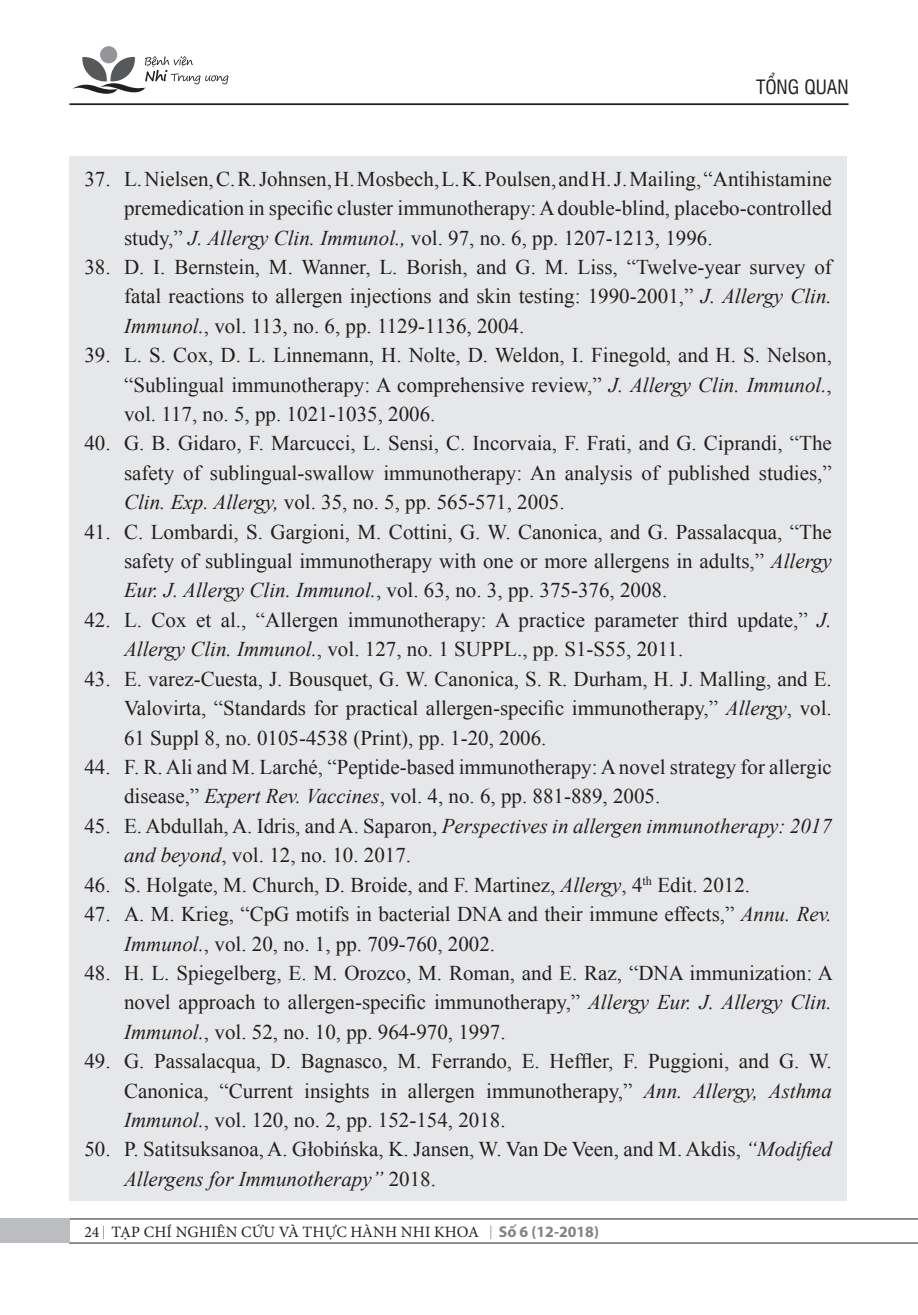
<style>
.page{position:relative;width:918px;height:1315px;background:#fff}
.page>*{position:absolute;margin:0;border:0;box-sizing:border-box;transform-origin:0 0}
.t1{font:21px/29.4px "Times New Roman";color:#231f20;text-align:justify}
.t2{font:19.25px "UTM Swiss Condensed";color:#231f20}
.t3{font:15.75px "Minion Pro";letter-spacing:.005em;color:#231f20}
.s1{font-style:italic}
.s2{font-family:"Myriad Pro";font-weight:300;font-size:19.6px}
.s3{font-family:"Myriad Pro";font-weight:700;color:#808285}
</style>
<div class="page">
<hr style="left:69px;top:103px;width:779px;height:2px;background:#231f20">
<div style="left:69px;top:156px;width:778px;height:1044px;background:#e6e7e9"></div>
<svg style="left:72px;top:56px;width:156px;height:38px"></svg>
<div style="left:100px;top:46px;width:17px;height:17px;background:#939598;border-radius:50%"></div>
<hr style="left:69px;top:1218px;width:849px;height:1px;background:#231f20">
<hr style="left:69px;top:1242px;width:849px;height:1px;background:#231f20">
<div style="left:0;top:1218px;width:70px;height:25px;background:#bcbdc0"></div>
<p class="t2" style="left:756px;top:73px;width:94px">TỔNG QUAN</p>
<p class="t1" style="left:124px;top:164px;width:709px;text-indent:-40px">37. L. Nielsen, C. R. Johnsen, H. Mosbech, L. K. Poulsen, and H. J. Mailing, “Antihistamine premedication in specific cluster immunotherapy: A double-blind, placebo-controlled study,” <span class="s1">J. Allergy Clin. Immunol.,</span> vol. 97, no. 6, pp. 1207-1213, 1996.</p>
<p class="t1" style="left:124px;top:252px;width:709px;text-indent:-40px">38. D. I. Bernstein, M. Wanner, L. Borish, and G. M. Liss, “Twelve-year survey of fatal reactions to allergen injections and skin testing: 1990-2001,” <span class="s1">J. Allergy Clin.<br>Immunol.</span>, vol. 113, no. 6, pp. 1129-1136, 2004.</p>
<p class="t1" style="left:124px;top:340px;width:709px;text-indent:-40px">39. L. S. Cox, D. L. Linnemann, H. Nolte, D. Weldon, I. Finegold, and H. S. Nelson, “Sublingual immunotherapy: A comprehensive review,” <span class="s1">J. Allergy Clin. Immunol.</span>, vol. 117, no. 5, pp. 1021-1035, 2006.</p>
<p class="t1" style="left:124px;top:428px;width:709px;text-indent:-40px">40. G. B. Gidaro, F. Marcucci, L. Sensi, C. Incorvaia, F. Frati, and G. Ciprandi, “The safety of sublingual-swallow immunotherapy: An analysis of published studies,” <span class="s1">Clin. Exp. Allergy,</span> vol. 35, no. 5, pp. 565-571, 2005.</p>
<p class="t1" style="left:124px;top:516px;width:709px;text-indent:-40px">41. C. Lombardi, S. Gargioni, M. Cottini, G. W. Canonica, and G. Passalacqua, “The safety of sublingual immunotherapy with one or more allergens in adults,” <span class="s1">Allergy Eur. J. Allergy Clin. Immunol.</span>, vol. 63, no. 3, pp. 375-376, 2008.</p>
<p class="t1" style="left:124px;top:605px;width:709px;text-indent:-40px">42. L. Cox et al., “Allergen immunotherapy: A practice parameter third update,” <span class="s1">J.<br>Allergy Clin. Immunol.</span>, vol. 127, no. 1 SUPPL., pp. S1-S55, 2011.</p>
<p class="t1" style="left:124px;top:663px;width:709px;text-indent:-40px">43. E. varez-Cuesta, J. Bousquet, G. W. Canonica, S. R. Durham, H. J. Malling, and E.<br>Valovirta, “Standards for practical allergen-specific immunotherapy,” <span class="s1">Allergy</span>, vol.<br>61 Suppl 8, no. 0105-4538 (Print), pp. 1-20, 2006.</p>
<p class="t1" style="left:124px;top:752px;width:709px;text-indent:-40px">44. F. R. Ali and M. Larché, “Peptide-based immunotherapy: A novel strategy for allergic disease,” <span class="s1">Expert Rev. Vaccines</span>, vol. 4, no. 6, pp. 881-889, 2005.</p>
<p class="t1" style="left:124px;top:810px;width:709px;text-indent:-40px">45. E. Abdullah, A. Idris, and A. Saparon, <span class="s1">Perspectives in allergen immunotherapy: 2017 and beyond</span>, vol. 12, no. 10. 2017.</p>
<p class="t1" style="left:84px;top:869px;width:667px">46. S. Holgate, M. Church, D. Broide, and F. Martinez, <span class="s1">Allergy</span>, 4<sup>th</sup> Edit. 2012.</p>
<p class="t1" style="left:124px;top:899px;width:709px;text-indent:-40px">47. A. M. Krieg, “CpG motifs in bacterial DNA and their immune effects,” <span class="s1">Annu. Rev.<br>Immunol.</span>, vol. 20, no. 1, pp. 709-760, 2002.</p>
<p class="t1" style="left:124px;top:958px;width:710px;text-indent:-40px">48. H. L. Spiegelberg, E. M. Orozco, M. Roman, and E. Raz, “DNA immunization: A novel approach to allergen-specific immunotherapy,” <span class="s1">Allergy Eur. J. Allergy Clin.<br>Immunol.</span>, vol. 52, no. 10, pp. 964-970, 1997.</p>
<p class="t1" style="left:124px;top:1046px;width:709px;text-indent:-40px">49. G. Passalacqua, D. Bagnasco, M. Ferrando, E. Heffler, F. Puggioni, and G. W.<br>Canonica, “Current insights in allergen immunotherapy,” <span class="s1">Ann. Allergy, Asthma Immunol.</span>, vol. 120, no. 2, pp. 152-154, 2018.</p>
<p class="t1" style="left:124px;top:1134px;width:709px;text-indent:-40px">50. P. Satitsuksanoa, A. Głobińska, K. Jansen, W. Van De Veen, and M. Akdis, <span class="s1">“Modified<br>Allergens for Immunotherapy”</span> 2018.</p>
<p class="t3" style="left:84px;top:1221px;width:516px">24 <span class="s2">I</span> TẠP CHÍ NGHIÊN CỨU VÀ THỰC HÀNH NHI KHOA <span class="s2">I</span> <span class="s3">Số 6 (12-2018)</span></p>
</div>
